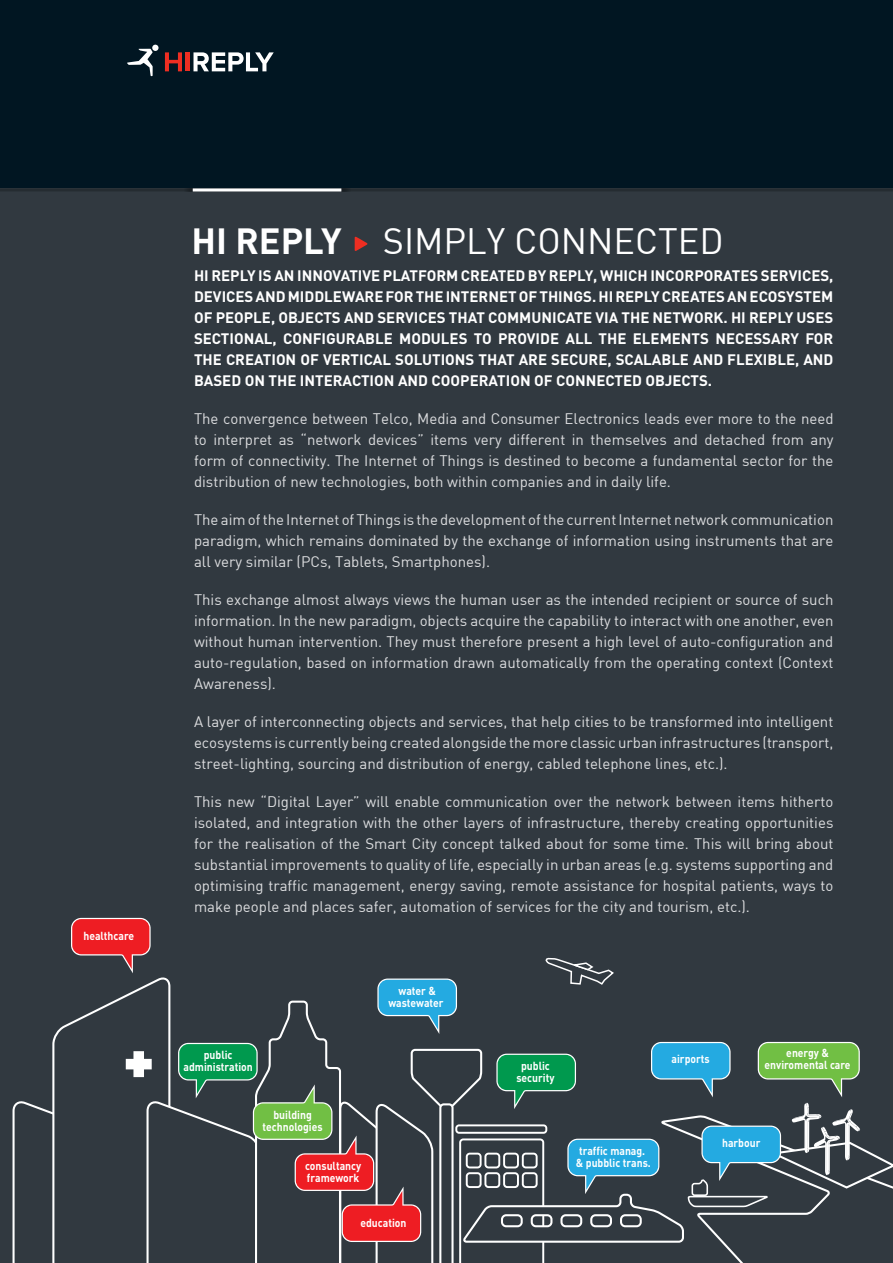
<style>
.page{position:relative;width:893px;height:1263px;background:#011622}
.page>*{position:absolute;margin:0;border:0;box-sizing:border-box;transform-origin:0 0}
.t1{font:36px "DIN";color:#fff}
.List_Paragraph{font:15px/21px "DIN";color:#dcdddf;text-align:justify}
.t2{font:700 15px/21px "DIN";color:#fff;text-align:justify}
.t3{font:700 11.55px/11.9px "DIN";color:#fff;text-align:center;scale:.9 1}
.s1{font-weight:700}
</style>
<div class="page">
<div style="left:0;top:189px;width:893px;height:1074px;background:#313940"></div>
<hr style="left:0;top:188px;width:893px;height:3px;background:#374147">
<hr style="left:193px;top:188px;width:149px;height:3px;background:#fff">
<svg style="left:342px;top:188px;width:18px;height:3px"></svg>
<svg style="left:174px;top:188px;width:19px;height:3px"></svg>
<svg style="left:355px;top:236px;width:13px;height:15px"></svg>
<svg style="left:12px;top:918px;width:881px;height:345px"></svg>
<div style="left:152px;top:45px;width:7px;height:6px;background:#fff;border-radius:50%"></div>
<svg style="left:127px;top:49px;width:26px;height:27px"></svg>
<svg style="left:165px;top:52px;width:17px;height:19px"></svg>
<hr style="left:186px;top:52px;width:4px;height:19px;background:#ee2e22">
<svg style="left:193px;top:52px;width:81px;height:19px"></svg>
<p class="t3" style="left:83px;top:929px;width:58px">healthcare</p>
<p class="t1" style="left:191px;top:219px;width:534px"><span class="s1">HI REPLY</span> SIMPLY CONNECTED</p>
<p class="t2" style="left:194px;top:264px;width:641px">HI REPLY IS AN INNOVATIVE PLATFORM CREATED BY REPLY, WHICH INCORPORATES SERVICES, DEVICES AND MIDDLEWARE FOR THE INTERNET OF THINGS. HI REPLY CREATES AN ECOSYSTEM OF PEOPLE, OBJECTS AND SERVICES THAT COMMUNICATE VIA THE NETWORK. HI REPLY USES SECTIONAL, CONFIGURABLE MODULES TO PROVIDE ALL THE ELEMENTS NECESSARY FOR THE CREATION OF VERTICAL SOLUTIONS THAT ARE SECURE, SCALABLE AND FLEXIBLE, AND BASED ON THE INTERACTION AND COOPERATION OF CONNECTED OBJECTS.</p>
<p class="List_Paragraph" style="left:194px;top:408px;width:641px">The convergence between Telco, Media and Consumer Electronics leads ever more to the need to interpret as “network devices” items very different in themselves and detached from any form of connectivity. The Internet of Things is destined to become a fundamental sector for the distribution of new technologies, both within companies and in daily life.</p>
<p class="List_Paragraph" style="left:194px;top:509px;width:641px">The aim of the Internet of Things is the development of the current Internet network communication paradigm, which remains dominated by the exchange of information using instruments that are all very similar (PCs, Tablets, Smartphones).</p>
<p class="List_Paragraph" style="left:194px;top:589px;width:641px">This exchange almost always views the human user as the intended recipient or source of such information. In the new paradigm, objects acquire the capability to interact with one another, even without human intervention. They must therefore present a high level of auto-configuration and auto-regulation, based on information drawn automatically from the operating context (Context Awareness).</p>
<p class="List_Paragraph" style="left:194px;top:711px;width:641px">A layer of interconnecting objects and services, that help cities to be transformed into intelligent ecosystems is currently being created alongside the more classic urban infrastructures (transport, street-lighting, sourcing and distribution of energy, cabled telephone lines, etc.).</p>
<p class="List_Paragraph" style="left:194px;top:791px;width:641px">This new “Digital Layer” will enable communication over the network between items hitherto isolated, and integration with the other layers of infrastructure, thereby creating opportunities for the realisation of the Smart City concept talked about for some time. This will bring about substantial improvements to quality of life, especially in urban areas (e.g. systems supporting and optimising traffic management, energy saving, remote assistance for hospital patients, ways to make people and places safer, automation of services for the city and tourism, etc.).</p>
<p class="t3" style="left:388px;top:984px;width:63px">water &amp; wastewater</p>
<p class="t3" style="left:184px;top:1048px;width:78px">public administration</p>
<p class="t3" style="left:263px;top:1109px;width:68px">building technologies</p>
<p class="t3" style="left:305px;top:1160px;width:64px;text-align:left">consultancy framework</p>
<p class="t3" style="left:360px;top:1216px;width:53px">education</p>
<p class="t3" style="left:516px;top:1059px;width:44px">public security</p>
<p class="t3" style="left:671px;top:1052px;width:44px">airports</p>
<p class="t3" style="left:765px;top:1046px;width:97px">energy &amp; enviromental care</p>
<p class="t3" style="left:576px;top:1144px;width:85px;text-align:left">traffic manag. &amp; pubblic trans.</p>
<p class="t3" style="left:722px;top:1137px;width:44px">harbour</p>
</div>
